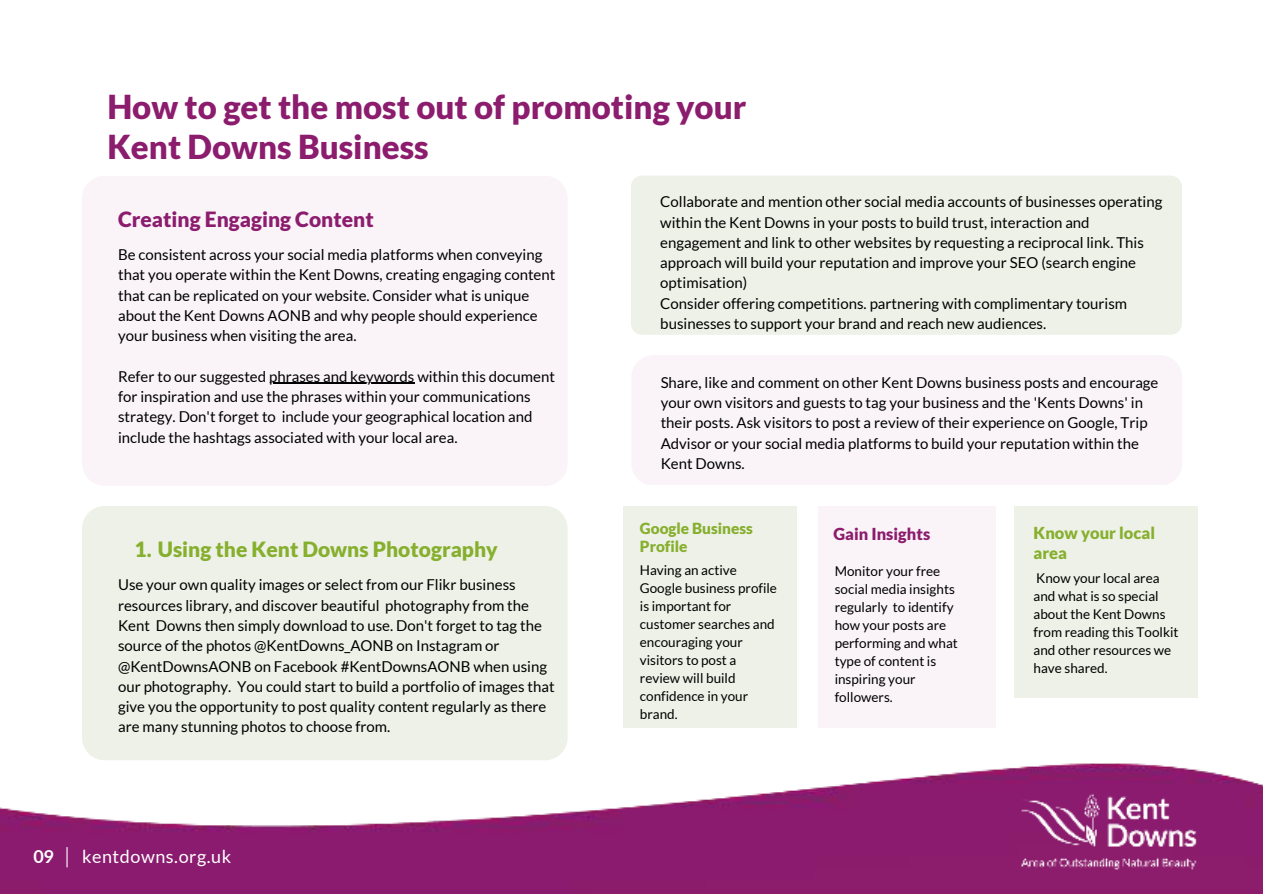
<style>
.page{position:relative;width:1263px;height:894px;background:#fff}
.page>*{position:absolute;margin:0;border:0;box-sizing:border-box;transform-origin:0 0}
.t1{font:900 33px/39.3px "Lato";color:#8c1c6d}
.t2{font:900 21px "Lato";color:#86af2e}
.t3{font:900 21px "Lato";color:#8c1c6d}
.t4{font:18px "Lato";letter-spacing:.03em;color:#fff}
.t5{font:700 18px "Lato";color:#fff}
.t6{font:900 16.5px/19.8px "Lato";color:#86af2e}
.t7{font:900 16.5px "Lato";color:#8c1c6d}
.t8{font:900 15.3px/18.5px "Lato";color:#86af2e}
.t9{font:15px/20.2px "Lato";color:#000}
.t10{font:13.5px/18px "Lato";color:#000}
</style>
<div class="page">
<img style="left:0;top:715px;width:1263px;height:178px">
<img style="left:1014px;top:788px;width:187px;height:83px">
<hr style="left:66px;top:846px;width:2px;height:21px;background:#fff">
<div style="left:631px;top:175px;width:551px;height:159px;background:#eef1e7;border-radius:11px"></div>
<div style="left:631px;top:355px;width:551px;height:129px;background:#faf4f9;border-radius:22px"></div>
<div style="left:82px;top:176px;width:485px;height:309px;background:#faf4f9;border-radius:22px"></div>
<hr style="left:269px;top:383px;width:145px;height:1px;background:#000">
<div style="left:82px;top:506px;width:485px;height:254px;background:#eef1e7;border-radius:22px"></div>
<div style="left:623px;top:506px;width:174px;height:220px;background:#eef1e7"></div>
<div style="left:818px;top:506px;width:177px;height:220px;background:#faf4f9"></div>
<div style="left:1014px;top:506px;width:184px;height:191px;background:#eef1e7"></div>
<h1 class="t1" style="left:107px;top:87px;width:641px">How to get the most out of promoting your<br>Kent Downs Business</h1>
<p class="t9" style="left:660px;top:191px;width:504px">Collaborate and mention other social media accounts of businesses operating within the Kent Downs in your posts to build trust, interaction and engagement and link to other websites by requesting a reciprocal link. This approach will build your reputation and improve your SEO (search engine optimisation)<br>Consider offering competitions. partnering with complimentary tourism businesses to support your brand and reach new audiences.</p>
<h2 class="t3" style="left:118px;top:207px;width:257px">Creating Engaging Content</h2>
<p class="t9" style="left:118px;top:244px;width:439px">Be consistent across your social media platforms when conveying that you operate within the Kent Downs, creating engaging content that can be replicated on your website. Consider what is unique about the Kent Downs AONB and why people should experience your business when visiting the area.</p>
<p class="t9" style="left:118px;top:366px;width:438px">Refer to our suggested phrases and keywords within this document for inspiration and use the phrases within your communications strategy. Don't forget to include your geographical location and include the hashtags associated with your local area.</p>
<p class="t9" style="left:661px;top:372px;width:499px">Share, like and comment on other Kent Downs business posts and encourage your own visitors and guests to tag your business and the 'Kents Downs' in their posts. Ask visitors to post a review of their experience on Google, Trip Advisor or your social media platforms to build your reputation within the Kent Downs.</p>
<h2 class="t2" style="left:135px;top:537px;width:365px">1. Using the Kent Downs Photography</h2>
<p class="t9" style="left:118px;top:574px;width:438px">Use your own quality images or select from our Flikr business resources library, and discover beautiful photography from the Kent Downs then simply download to use. Don't forget to tag the source of the photos @KentDowns_AONB on Instagram or @KentDownsAONB on Facebook #KentDownsAONB when using our photography. You could start to build a portfolio of images that give you the opportunity to post quality content regularly as there are many stunning photos to choose from.</p>
<p class="t5" style="left:34px;top:842px;width:22px">09</p>
<p class="t4" style="left:82px;top:846px;width:151px">kentdowns.org.uk</p>
<p class="t8" style="left:640px;top:518px;width:115px">Google Business<br>Profile</p>
<p class="t10" style="left:640px;top:560px;width:139px">Having an active<br>Google business profile is important for customer searches and encouraging your visitors to post a review will build confidence in your brand.</p>
<p class="t7" style="left:833px;top:523px;width:98px">Gain Insights</p>
<p class="t10" style="left:835px;top:562px;width:125px">Monitor your free social media insights regularly to identify how your posts are performing and what type of content is inspiring your followers.</p>
<p class="t6" style="left:1033px;top:523px;width:123px">Know your local area</p>
<p class="t10" style="left:1033px;top:568px;width:146px">Know your local area and what is so special about the Kent Downs from reading this Toolkit and other resources we have shared.</p>
</div>
